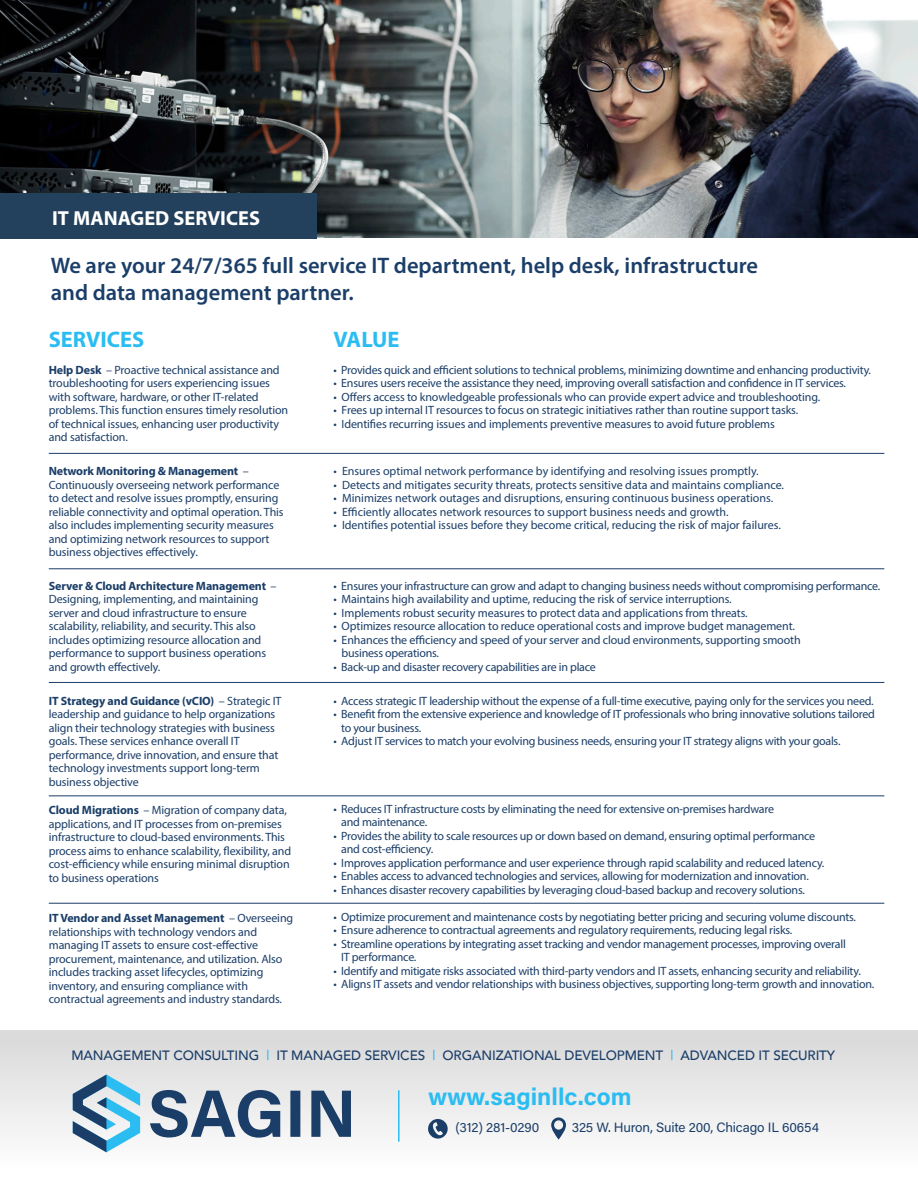
<style>
.page{position:relative;width:918px;height:1188px;background:#fff}
.page>*{position:absolute;margin:0;border:0;box-sizing:border-box;transform-origin:0 0}
.t1{font:700 24px "Acumin Pro";color:#2bbdf2}
.t2{font:600 22.5px/27px "Myriad Pro";color:#1b3e68}
.t3{font:700 22.5px "Myriad Pro";color:#2bbdf2}
.t4{font:700 20.4px "Myriad Pro";color:#fff}
.t5{font:500 13.5px "Avenir";letter-spacing:-.01em;color:#1b3e68}
.t6{font:13.5px "Acumin Pro";letter-spacing:-.01em;color:#1b3e68}
.t7{font:12px/13.5px "Myriad Pro";letter-spacing:-.01em;color:#1b3e68}
.s1{font-weight:700}
.s2{color:#2bbdf2}
</style>
<div class="page">
<img style="left:0;top:0;width:918px;height:238px">
<div style="left:0;top:1030px;width:918px;height:140px;background:linear-gradient(to bottom,#d9d8d9,#fefefe)"></div>
<svg style="left:150px;top:1090px;width:201px;height:48px"></svg>
<svg style="left:73px;top:1075px;width:67px;height:77px"></svg>
<svg style="left:428px;top:1119px;width:20px;height:20px"></svg>
<svg style="left:551px;top:1117px;width:15px;height:23px"></svg>
<hr style="left:398px;top:1090px;width:2px;height:52px;background:#2bbdf2">
<div style="left:0;top:193px;width:317px;height:46px;background:#23415d"></div>
<hr style="left:49px;top:453px;width:835px;height:1px;background:#1b3e68">
<hr style="left:49px;top:568px;width:835px;height:1px;background:#1b3e68">
<hr style="left:49px;top:682px;width:835px;height:1px;background:#1b3e68">
<hr style="left:49px;top:795px;width:835px;height:1px;background:#1b3e68">
<hr style="left:49px;top:903px;width:835px;height:1px;background:#1b3e68">
<h3 class="t4" style="left:52px;top:205px;width:209px">IT MANAGED SERVICES</h3>
<h2 class="t2" style="left:51px;top:251px;width:709px">We are your 24/7/365 full service IT department, help desk, infrastructure and data management partner.</h2>
<h2 class="t3" style="left:49px;top:324px;width:97px">SERVICES</h2>
<h2 class="t3" style="left:334px;top:324px;width:68px">VALUE</h2>
<p class="t7" style="left:49px;top:363px;width:241px"><span class="s1">Help Desk</span> – Proactive technical assistance and troubleshooting for users experiencing issues with software, hardware, or other IT-related problems. This function ensures timely resolution of technical issues, enhancing user productivity and satisfaction.</p>
<p class="t7" style="left:49px;top:464px;width:236px"><span class="s1">Network Monitoring &amp; Management</span> – Continuously overseeing network performance to detect and resolve issues promptly, ensuring reliable connectivity and optimal operation. This also includes implementing security measures and optimizing network resources to support business objectives effectively.</p>
<p class="t7" style="left:49px;top:579px;width:229px"><span class="s1">Server &amp; Cloud Architecture Management</span> – Designing, implementing, and maintaining server and cloud infrastructure to ensure scalability, reliability, and security. This also includes optimizing resource allocation and performance to support business operations and growth effectively.</p>
<p class="t7" style="left:49px;top:694px;width:234px"><span class="s1">IT Strategy and Guidance (vCIO)</span> – Strategic IT leadership and guidance to help organizations align their technology strategies with business goals. These services enhance overall IT performance, drive innovation, and ensure that technology investments support long-term business objective</p>
<p class="t7" style="left:49px;top:803px;width:244px"><span class="s1">Cloud Migrations</span> – Migration of company data, applications, and IT processes from on-premises infrastructure to cloud-based environments. This process aims to enhance scalability, flexibility, and cost-efficiency while ensuring minimal disruption to business operations</p>
<p class="t7" style="left:49px;top:911px;width:246px"><span class="s1">IT Vendor and Asset Management</span> – Overseeing relationships with technology vendors and managing IT assets to ensure cost-effective procurement, maintenance, and utilization. Also includes tracking asset lifecycles, optimizing inventory, and ensuring compliance with contractual agreements and industry standards.</p>
<p class="t7" style="left:334px;top:363px;width:539px">• Provides quick and efficient solutions to technical problems, minimizing downtime and enhancing productivity.</p>
<p class="t7" style="left:334px;top:376px;width:514px">• Ensures users receive the assistance they need, improving overall satisfaction and confidence in IT services.</p>
<p class="t7" style="left:334px;top:390px;width:488px">• Offers access to knowledgeable professionals who can provide expert advice and troubleshooting.</p>
<p class="t7" style="left:334px;top:403px;width:466px">• Frees up internal IT resources to focus on strategic initiatives rather than routine support tasks.</p>
<p class="t7" style="left:334px;top:417px;width:443px">• Identifies recurring issues and implements preventive measures to avoid future problems</p>
<p class="t7" style="left:334px;top:464px;width:427px">• Ensures optimal network performance by identifying and resolving issues promptly.</p>
<p class="t7" style="left:334px;top:478px;width:452px">• Detects and mitigates security threats, protects sensitive data and maintains compliance.</p>
<p class="t7" style="left:334px;top:491px;width:441px">• Minimizes network outages and disruptions, ensuring continuous business operations.</p>
<p class="t7" style="left:334px;top:505px;width:397px">• Efficiently allocates network resources to support business needs and growth.</p>
<p class="t7" style="left:334px;top:518px;width:449px">• Identifies potential issues before they become critical, reducing the risk of major failures.</p>
<p class="t7" style="left:334px;top:579px;width:548px">• Ensures your infrastructure can grow and adapt to changing business needs without compromising performance.</p>
<p class="t7" style="left:334px;top:592px;width:400px">• Maintains high availability and uptime, reducing the risk of service interruptions.</p>
<p class="t7" style="left:334px;top:606px;width:416px">• Implements robust security measures to protect data and applications from threats.</p>
<p class="t7" style="left:334px;top:619px;width:463px">• Optimizes resource allocation to reduce operational costs and improve budget management.</p>
<p class="t7" style="left:342px;top:633px;width:461px;text-indent:-8px">• Enhances the efficiency and speed of your server and cloud environments, supporting smooth business operations.</p>
<p class="t7" style="left:334px;top:660px;width:264px">• Back-up and disaster recovery capabilities are in place</p>
<p class="t7" style="left:334px;top:694px;width:542px">• Access strategic IT leadership without the expense of a full-time executive, paying only for the services you need.</p>
<p class="t7" style="left:341px;top:707px;width:535px;text-indent:-8px">• Benefit from the extensive experience and knowledge of IT professionals who bring innovative solutions tailored to your business.</p>
<p class="t7" style="left:334px;top:734px;width:508px">• Adjust IT services to match your evolving business needs, ensuring your IT strategy aligns with your goals.</p>
<p class="t7" style="left:341px;top:802px;width:434px;text-indent:-8px">• Reduces IT infrastructure costs by eliminating the need for extensive on-premises hardware and maintenance.</p>
<p class="t7" style="left:341px;top:829px;width:476px;text-indent:-8px">• Provides the ability to scale resources up or down based on demand, ensuring optimal performance and cost-efficiency.</p>
<p class="t7" style="left:334px;top:856px;width:492px">• Improves application performance and user experience through rapid scalability and reduced latency.</p>
<p class="t7" style="left:334px;top:869px;width:477px">• Enables access to advanced technologies and services, allowing for modernization and innovation.</p>
<p class="t7" style="left:334px;top:883px;width:473px">• Enhances disaster recovery capabilities by leveraging cloud-based backup and recovery solutions.</p>
<p class="t7" style="left:334px;top:910px;width:524px">• Optimize procurement and maintenance costs by negotiating better pricing and securing volume discounts.</p>
<p class="t7" style="left:334px;top:923px;width:460px">• Ensure adherence to contractual agreements and regulatory requirements, reducing legal risks.</p>
<p class="t7" style="left:341px;top:937px;width:506px;text-indent:-8px">• Streamline operations by integrating asset tracking and vendor management processes, improving overall<br>IT performance.</p>
<p class="t7" style="left:334px;top:964px;width:529px">• Identify and mitigate risks associated with third-party vendors and IT assets, enhancing security and reliability.</p>
<p class="t7" style="left:334px;top:977px;width:542px">• Aligns IT assets and vendor relationships with business objectives, supporting long-term growth and innovation.</p>
<p class="t5" style="left:71px;top:1044px;width:765px">MANAGEMENT CONSULTING <span class="s2">|</span> IT MANAGED SERVICES <span class="s2">|</span> ORGANIZATIONAL DEVELOPMENT <span class="s2">|</span> ADVANCED IT SECURITY</p>
<h1 class="t1" style="left:428px;top:1080px;width:205px">www.saginllc.com</h1>
<p class="t6" style="left:455px;top:1118px;width:85px">(312) 281-0290</p>
<p class="t6" style="left:572px;top:1118px;width:249px">325 W. Huron, Suite 200, Chicago IL 60654</p>
</div>
